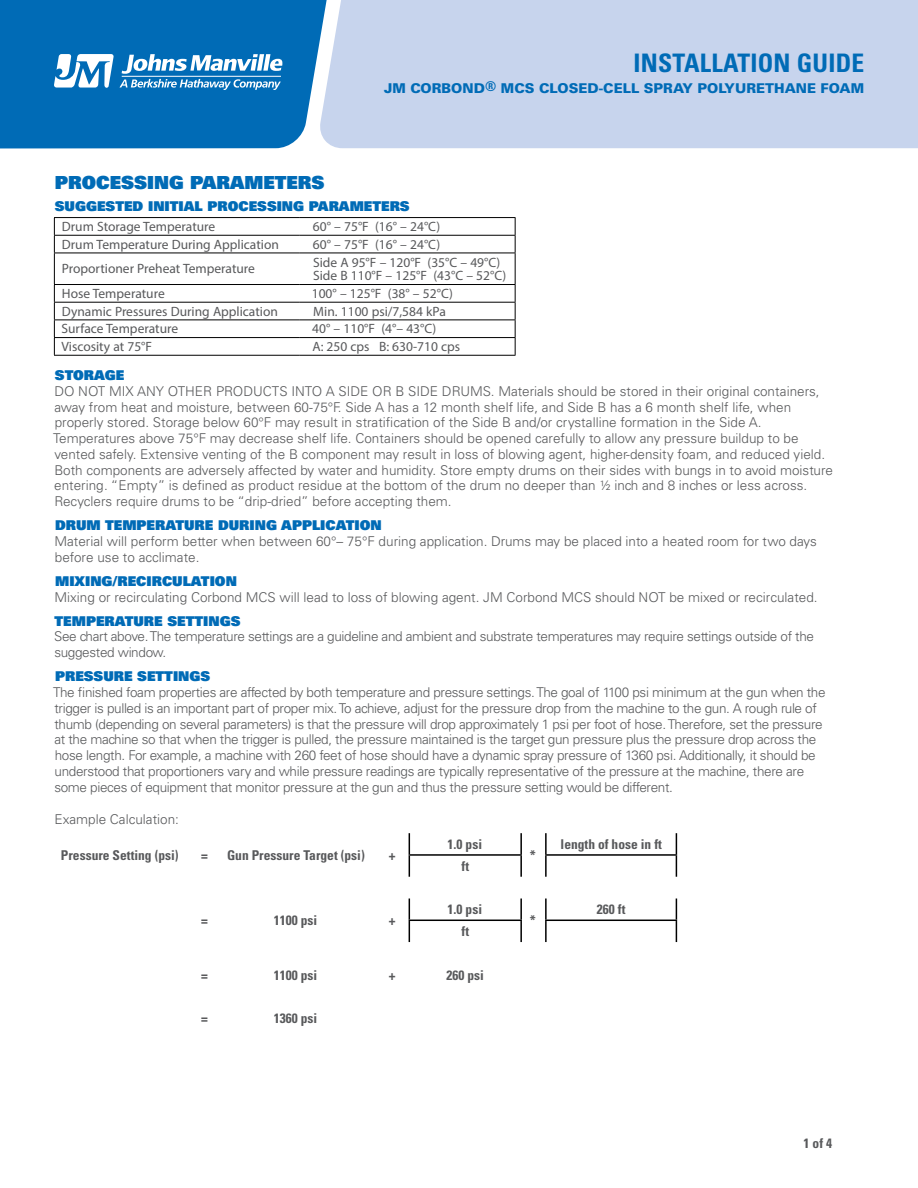
<style>
.page{position:relative;width:918px;height:1188px;background:#fff}
.page>*{position:absolute;margin:0;border:0;box-sizing:border-box;transform-origin:0 0}
.t1{font:700 condensed 25.5px "Univers LT Std";letter-spacing:.01em;color:#006bb6}
.t2{font:18px "Univers LT Std X Black";color:#006bb6}
.t3{font:300 13.5px/15.8px "Univers LT Std";color:#58595b}
.t4{font:300 13.5px/15.8px "Univers LT Std";letter-spacing:-.02em;color:#58595b}
.t5{font:13.5px/13.5px "Myriad Pro";color:#58595b}
.t6{font:13.5px "Univers LT Std X Black";color:#006bb6}
.t7{font:700 condensed 13.5px "Univers LT Std";color:#58595b}
.t8{font:900 13.5px "Univers LT Std";color:#006bb6}
.s1{font-weight:700;font-stretch:condensed}
</style>
<div class="page">
<div style="left:0;top:0;width:319px;height:149px;background:#006bb6"></div>
<div style="left:319px;top:0;width:599px;height:148px;background:#c7d4ed"></div>
<svg style="left:54px;top:54px;width:228px;height:36px"></svg>
<hr style="left:122px;top:76px;width:159px;height:1px;background:#fff">
<hr style="left:520px;top:833px;width:2px;height:21px;background:#000">
<hr style="left:409px;top:854px;width:113px;height:2px;background:#000">
<svg style="left:409px;top:833px;width:1px;height:44px"></svg>
<hr style="left:520px;top:856px;width:2px;height:21px;background:#000">
<hr style="left:545px;top:833px;width:2px;height:21px;background:#000">
<hr style="left:545px;top:854px;width:132px;height:2px;background:#000">
<hr style="left:545px;top:856px;width:2px;height:21px;background:#000">
<svg style="left:676px;top:833px;width:1px;height:44px"></svg>
<hr style="left:520px;top:899px;width:2px;height:21px;background:#000">
<hr style="left:409px;top:920px;width:113px;height:1px;background:#000">
<svg style="left:409px;top:899px;width:1px;height:43px"></svg>
<hr style="left:520px;top:921px;width:2px;height:21px;background:#000">
<hr style="left:545px;top:899px;width:2px;height:21px;background:#000">
<hr style="left:545px;top:920px;width:132px;height:1px;background:#000">
<hr style="left:545px;top:921px;width:2px;height:21px;background:#000">
<svg style="left:676px;top:899px;width:1px;height:43px"></svg>
<hr style="left:54px;top:217px;width:245px;height:1px;background:#000">
<hr style="left:299px;top:217px;width:217px;height:1px;background:#000">
<hr style="left:54px;top:235px;width:245px;height:1px;background:#000">
<svg style="left:54px;top:218px;width:1px;height:35px"></svg>
<hr style="left:299px;top:235px;width:217px;height:1px;background:#000">
<svg style="left:515px;top:218px;width:1px;height:35px"></svg>
<hr style="left:54px;top:253px;width:245px;height:1px;background:#000">
<hr style="left:54px;top:253px;width:1px;height:31px;background:#000">
<hr style="left:299px;top:253px;width:217px;height:1px;background:#000">
<hr style="left:515px;top:253px;width:1px;height:31px;background:#000">
<hr style="left:54px;top:284px;width:245px;height:1px;background:#000">
<hr style="left:299px;top:284px;width:217px;height:1px;background:#000">
<hr style="left:54px;top:302px;width:245px;height:1px;background:#000">
<hr style="left:299px;top:302px;width:217px;height:1px;background:#000">
<hr style="left:54px;top:320px;width:245px;height:1px;background:#000">
<hr style="left:299px;top:320px;width:217px;height:1px;background:#000">
<hr style="left:54px;top:337px;width:245px;height:1px;background:#000">
<svg style="left:54px;top:285px;width:1px;height:70px"></svg>
<hr style="left:299px;top:337px;width:217px;height:1px;background:#000">
<svg style="left:515px;top:285px;width:1px;height:70px"></svg>
<hr style="left:54px;top:355px;width:245px;height:1px;background:#000">
<hr style="left:299px;top:355px;width:217px;height:1px;background:#000">
<h2 class="t2" style="left:55px;top:170px;width:271px">PROCESSING PARAMETERS</h2>
<h1 class="t1" style="left:634px;top:47px;width:232px">INSTALLATION GUIDE</h1>
<p class="t8" style="left:384px;top:80px;width:482px">JM CORBOND<span class="s1">®</span> MCS CLOSED-CELL SPRAY POLYURETHANE FOAM</p>
<p class="t6" style="left:55px;top:197px;width:356px">SUGGESTED INITIAL PROCESSING PARAMETERS</p>
<p class="t5" style="left:62px;top:219px;width:155px">Drum Storage Temperature</p>
<p class="t5" style="left:313px;top:219px;width:129px">60° – 75°F (16° – 24°C)</p>
<p class="t5" style="left:62px;top:237px;width:219px">Drum Temperature During Application</p>
<p class="t5" style="left:313px;top:237px;width:129px">60° – 75°F (16° – 24°C)</p>
<p class="t5" style="left:62px;top:262px;width:195px">Proportioner Preheat Temperature</p>
<p class="t5" style="left:313px;top:255px;width:195px">Side A 95°F – 120°F (35°C – 49°C)<br>Side B 110°F – 125°F (43°C – 52°C)</p>
<p class="t5" style="left:62px;top:286px;width:104px">Hose Temperature</p>
<p class="t5" style="left:312px;top:286px;width:143px">100° – 125°F (38° – 52°C)</p>
<p class="t5" style="left:62px;top:304px;width:218px">Dynamic Pressures During Application</p>
<p class="t5" style="left:313px;top:304px;width:134px">Min. 1100 psi/7,584 kPa</p>
<p class="t5" style="left:62px;top:322px;width:118px">Surface Temperature</p>
<p class="t5" style="left:312px;top:322px;width:126px">40° – 110°F (4°– 43°C)</p>
<p class="t5" style="left:62px;top:339px;width:92px">Viscosity at 75°F</p>
<p class="t5" style="left:312px;top:339px;width:149px">A: 250 cps B: 630-710 cps</p>
<p class="t6" style="left:55px;top:366px;width:71px">STORAGE</p>
<p class="t3" style="left:53px;top:383px;width:781px">DO NOT MIX ANY OTHER PRODUCTS INTO A SIDE OR B SIDE DRUMS. Materials should be stored in their original containers, away from heat and moisture, between 60-75°F. Side A has a 12 month shelf life, and Side B has a 6 month shelf life, when properly stored. Storage below 60°F may result in stratification of the Side B and/or crystalline formation in the Side A.<br>Temperatures above 75°F may decrease shelf life. Containers should be opened carefully to allow any pressure buildup to be vented safely. Extensive venting of the B component may result in loss of blowing agent, higher-density foam, and reduced yield.<br>Both components are adversely affected by water and humidity. Store empty drums on their sides with bungs in to avoid moisture entering. “Empty” is defined as product residue at the bottom of the drum no deeper than ½ inch and 8 inches or less across.<br>Recyclers require drums to be “drip-dried” before accepting them.</p>
<p class="t6" style="left:55px;top:517px;width:328px">DRUM TEMPERATURE DURING APPLICATION</p>
<p class="t3" style="left:54px;top:533px;width:764px">Material will perform better when between 60°– 75°F during application. Drums may be placed into a heated room for two days before use to acclimate.</p>
<p class="t6" style="left:55px;top:572px;width:183px">MIXING/RECIRCULATION</p>
<p class="t3" style="left:54px;top:589px;width:765px">Mixing or recirculating Corbond MCS will lead to loss of blowing agent. JM Corbond MCS should NOT be mixed or recirculated.</p>
<p class="t6" style="left:55px;top:612px;width:187px">TEMPERATURE SETTINGS</p>
<p class="t4" style="left:54px;top:629px;width:761px">See chart above. The temperature settings are a guideline and ambient and substrate temperatures may require settings outside of the suggested window.</p>
<p class="t6" style="left:55px;top:668px;width:157px">PRESSURE SETTINGS</p>
<p class="t4" style="left:53px;top:684px;width:774px">The finished foam properties are affected by both temperature and pressure settings. The goal of 1100 psi minimum at the gun when the trigger is pulled is an important part of proper mix. To achieve, adjust for the pressure drop from the machine to the gun. A rough rule of thumb (depending on several parameters) is that the pressure will drop approximately 1 psi per foot of hose. Therefore, set the pressure at the machine so that when the trigger is pulled, the pressure maintained is the target gun pressure plus the pressure drop across the hose length. For example, a machine with 260 feet of hose should have a dynamic spray pressure of 1360 psi. Additionally, it should be understood that proportioners vary and while pressure readings are typically representative of the pressure at the machine, there are some pieces of equipment that monitor pressure at the gun and thus the pressure setting would be different.</p>
<p class="t3" style="left:54px;top:811px;width:126px">Example Calculation:</p>
<p class="t7" style="left:61px;top:847px;width:119px">Pressure Setting (psi)</p>
<p class="t7" style="left:201px;top:847px;width:8px">=</p>
<p class="t7" style="left:227px;top:847px;width:139px">Gun Pressure Target (psi)</p>
<p class="t7" style="left:389px;top:847px;width:8px">+</p>
<p class="t7" style="left:561px;top:836px;width:103px">length of hose in ft</p>
<p class="t7" style="left:448px;top:836px;width:36px">1.0 psi</p>
<p class="t7" style="left:530px;top:847px;width:7px">*</p>
<p class="t7" style="left:462px;top:858px;width:9px">ft</p>
<p class="t7" style="left:201px;top:912px;width:8px">=</p>
<p class="t7" style="left:274px;top:912px;width:45px">1100 psi</p>
<p class="t7" style="left:389px;top:912px;width:8px">+</p>
<p class="t7" style="left:448px;top:901px;width:36px">1.0 psi</p>
<p class="t7" style="left:462px;top:923px;width:9px">ft</p>
<p class="t7" style="left:201px;top:967px;width:8px">=</p>
<p class="t7" style="left:274px;top:967px;width:45px">1100 psi</p>
<p class="t7" style="left:389px;top:967px;width:8px">+</p>
<p class="t7" style="left:447px;top:967px;width:39px">260 psi</p>
<p class="t7" style="left:201px;top:1010px;width:8px">=</p>
<p class="t7" style="left:274px;top:1010px;width:45px">1360 psi</p>
<p class="t7" style="left:530px;top:912px;width:7px">*</p>
<p class="t7" style="left:597px;top:901px;width:30px">260 ft</p>
<p class="t7" style="left:804px;top:1135px;width:30px">1 of 4</p>
</div>
